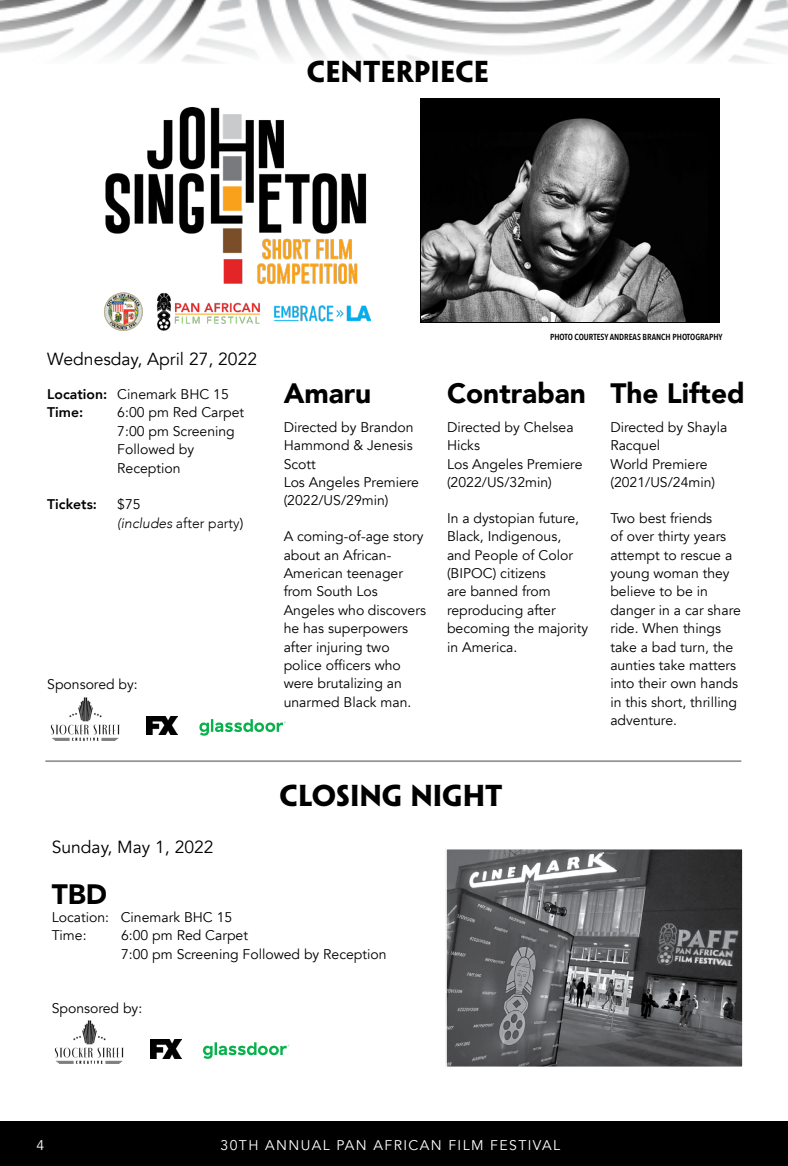
<style>
.page{position:relative;width:788px;height:1166px;background:#fff}
.page>*{position:absolute;margin:0;border:0;box-sizing:border-box;transform-origin:0 0}
.t1{font:900 28px "Avenir";color:#000}
.t2{font:700 27.12px "Penumbra Flare Std";color:#000}
.t3{font:17.5px "Avenir";color:#000}
.t4{font:14px/18.4px "Avenir";color:#000}
.t5{font:800 14px/18.4px "Avenir";color:#000}
.t6{font:14px "Avenir";letter-spacing:.1em;color:#fff}
.t7{font:300 14px/18.4px "Avenir";color:#000}
.t8{font:600 8.75px "Avenir Next Condensed";color:#000}
.s1{font-weight:400}
.s2{font-style:italic}
</style>
<div class="page">
<div style="left:0;top:1121px;width:788px;height:45px;background:#000"></div>
<img style="left:0;top:0;width:788px;height:62px">
<img style="left:105px;top:107px;width:265px;height:224px">
<img style="left:150px;top:1039px;width:31px;height:19px">
<svg style="left:203px;top:1042px;width:86px;height:16px"></svg>
<img style="left:54px;top:1020px;width:70px;height:44px">
<div style="left:420px;top:98px;width:300px;height:224px;background:#000"></div>
<img style="left:421px;top:118px;width:265px;height:204px">
<hr style="left:45px;top:760px;width:696px;height:2px;background:#939598">
<img style="left:147px;top:716px;width:31px;height:19px">
<svg style="left:199px;top:719px;width:86px;height:16px"></svg>
<img style="left:50px;top:697px;width:70px;height:44px">
<img style="left:448px;top:850px;width:292px;height:215px">
<div style="left:445px;top:847px;width:298px;height:221px;border:2px solid #fff"></div>
<h2 class="t2" style="left:307px;top:55px;width:184px">CENTERPIECE</h2>
<p class="t3" style="left:47px;top:348px;width:211px">Wednesday, April 27, 2022</p>
<p class="t5" style="left:47px;top:385px;width:183px">Location: <span class="s1">Cinemark BHC 15<br></span>Time:</p>
<p class="t4" style="left:117px;top:404px;width:128px">6:00 pm Red Carpet<br>7:00 pm Screening<br>Followed by<br>Reception</p>
<p class="t5" style="left:47px;top:495px;width:51px">Tickets:</p>
<p class="t7" style="left:117px;top:495px;width:128px"><span class="s1">$75<br></span><span class="s2">(includes</span> after party<span class="s1">)</span></p>
<p class="t4" style="left:47px;top:675px;width:92px">Sponsored by:</p>
<h1 class="t1" style="left:284px;top:369px;width:89px">Amaru</h1>
<p class="t4" style="left:284px;top:418px;width:137px">Directed by Brandon<br>Hammond &amp; Jenesis<br>Scott<br>Los Angeles Premiere (2022/US/29min)</p>
<p class="t4" style="left:284px;top:527px;width:144px">A coming-of-age story about an African-<br>American teenager from South Los<br>Angeles who discovers he has superpowers after injuring two police officers who were brutalizing an unarmed Black man.</p>
<p class="t8" style="left:550px;top:329px;width:174px">PHOTO COURTESY ANDREAS BRANCH PHOTOGRAPHY</p>
<h1 class="t1" style="left:447px;top:369px;width:140px">Contraban</h1>
<p class="t4" style="left:447px;top:418px;width:137px">Directed by Chelsea<br>Hicks<br>Los Angeles Premiere (2022/US/32min)</p>
<p class="t4" style="left:447px;top:509px;width:143px">In a dystopian future,<br>Black, Indigenous, and People of Color (BIPOC) citizens<br>are banned from reproducing after becoming the majority in America.</p>
<h1 class="t1" style="left:610px;top:369px;width:136px">The Lifted</h1>
<p class="t4" style="left:610px;top:418px;width:118px">Directed by Shayla<br>Racquel<br>World Premiere (2021/US/24min)</p>
<p class="t4" style="left:610px;top:509px;width:132px">Two best friends<br>of over thirty years attempt to rescue a young woman they believe to be in danger in a car share ride. When things take a bad turn, the aunties take matters into their own hands in this short, thrilling adventure.</p>
<h2 class="t2" style="left:279px;top:778px;width:224px">CLOSING NIGHT</h2>
<p class="t3" style="left:52px;top:836px;width:163px">Sunday, May 1, 2022</p>
<h1 class="t1" style="left:52px;top:870px;width:57px">TBD</h1>
<p class="t4" style="left:52px;top:908px;width:182px">Location: Cinemark BHC 15<br>Time:</p>
<p class="t4" style="left:121px;top:926px;width:267px">6:00 pm Red Carpet<br>7:00 pm Screening Followed by Reception</p>
<p class="t4" style="left:52px;top:999px;width:92px">Sponsored by:</p>
<p class="t6" style="left:37px;top:1137px;width:9px">4</p>
<p class="t6" style="left:220px;top:1137px;width:341px">30TH ANNUAL PAN AFRICAN FILM FESTIVAL</p>
</div>
